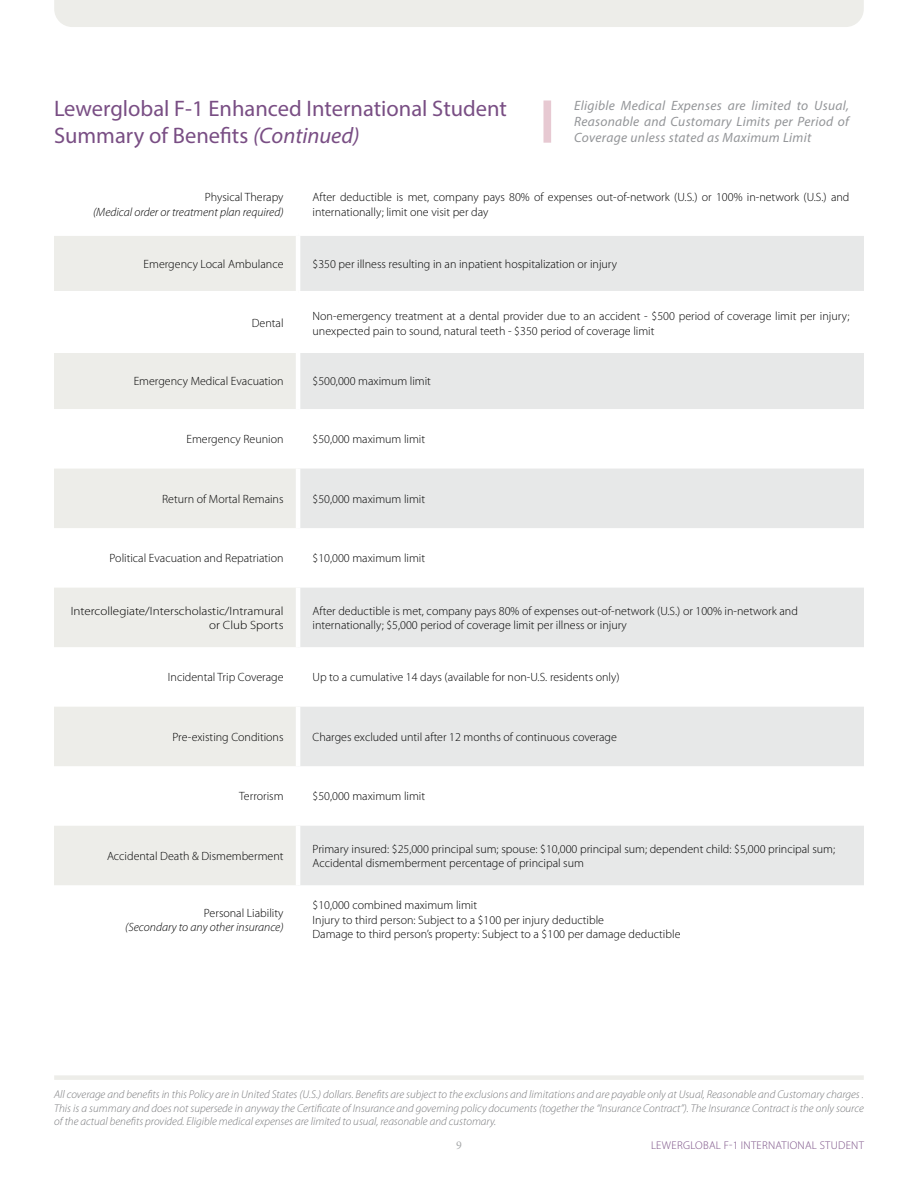
<style>
.page{position:relative;width:918px;height:1188px;background:#fff}
.page>*{position:absolute;margin:0;border:0;box-sizing:border-box;transform-origin:0 0}
.t1{font:22.5px/27px "Myriad Pro";color:#794e84}
.t2{font:italic 13.5px/16.2px "Myriad Pro";letter-spacing:.02em;color:#939598;text-align:justify}
.t3{font:300 12px/14.4px "Myriad Pro";color:#000}
.t4{font:italic 300 12px "Myriad Pro";color:#000}
.t5{font:300 12px/14.4px "Myriad Pro";color:#000;text-align:right;scale:1.09 1}
.t6{font:12px "Minion Pro";color:#a9abac}
.t7{font:italic 300 11.25px/13.5px "Myriad Pro";color:#77787b;text-align:justify}
.t8{font:300 11.25px "Myriad Pro";letter-spacing:.025em;color:#794e84}
.s1{font-style:italic}
</style>
<div class="page">
<svg style="left:54px;top:236px;width:242px;height:649px;fill:#edede9"></svg>
<svg style="left:300px;top:236px;width:564px;height:649px;fill:#e7e8e8"></svg>
<div style="left:54px;top:293px;width:244px;height:60px;background:#fff"></div>
<div style="left:298px;top:293px;width:566px;height:60px;background:#fff"></div>
<hr style="left:54px;top:291px;width:244px;height:4px;background:#fff">
<hr style="left:298px;top:291px;width:566px;height:4px;background:#fff">
<div style="left:543px;top:100px;width:8px;height:43px;background:#e7c9d2"></div>
<div style="left:54px;top:0;width:810px;height:27px;background:#edede9"></div>
<div style="left:54px;top:1075px;width:810px;height:5px;background:#edede9"></div>
<h1 class="t1" style="left:54px;top:94px;width:454px">Lewerglobal F-1 Enhanced International Student<br>Summary of Benefits <span class="s1">(Continued)</span></h1>
<p class="t2" style="left:574px;top:97px;width:276px">Eligible Medical Expenses are limited to Usual, Reasonable and Customary Limits per Period of Coverage unless stated as Maximum Limit</p>
<p class="t3" style="left:205px;top:190px;width:80px">Physical Therapy</p>
<p class="t4" style="left:93px;top:205px;width:192px">(Medical order or treatment plan required)</p>
<p class="t3" style="left:313px;top:190px;width:538px">After deductible is met, company pays 80% of expenses out-of-network (U.S.) or 100% in-network (U.S.) and internationally; limit one visit per day</p>
<p class="t3" style="left:144px;top:257px;width:141px">Emergency Local Ambulance</p>
<p class="t3" style="left:313px;top:257px;width:306px">$350 per illness resulting in an inpatient hospitalization or injury</p>
<p class="t3" style="left:252px;top:316px;width:33px">Dental</p>
<p class="t3" style="left:313px;top:309px;width:538px">Non-emergency treatment at a dental provider due to an accident - $500 period of coverage limit per injury; unexpected pain to sound, natural teeth - $350 period of coverage limit</p>
<p class="t3" style="left:134px;top:374px;width:151px">Emergency Medical Evacuation</p>
<p class="t3" style="left:313px;top:374px;width:120px">$500,000 maximum limit</p>
<p class="t3" style="left:187px;top:432px;width:99px">Emergency Reunion</p>
<p class="t3" style="left:313px;top:432px;width:114px">$50,000 maximum limit</p>
<p class="t3" style="left:162px;top:492px;width:123px">Return of Mortal Remains</p>
<p class="t3" style="left:313px;top:492px;width:114px">$50,000 maximum limit</p>
<p class="t3" style="left:110px;top:551px;width:175px">Political Evacuation and Repatriation</p>
<p class="t3" style="left:313px;top:551px;width:114px">$10,000 maximum limit</p>
<p class="t5" style="left:71px;top:604px;width:197px">Intercollegiate/Interscholastic/Intramural or Club Sports</p>
<p class="t3" style="left:313px;top:604px;width:487px">After deductible is met, company pays 80% of expenses out-of-network (U.S.) or 100% in-network and internationally; $5,000 period of coverage limit per illness or injury</p>
<p class="t3" style="left:168px;top:670px;width:117px">Incidental Trip Coverage</p>
<p class="t3" style="left:313px;top:670px;width:309px">Up to a cumulative 14 days (available for non-U.S. residents only)</p>
<p class="t3" style="left:173px;top:730px;width:113px">Pre-existing Conditions</p>
<p class="t3" style="left:313px;top:730px;width:306px">Charges excluded until after 12 months of continuous coverage</p>
<p class="t3" style="left:239px;top:789px;width:46px">Terrorism</p>
<p class="t3" style="left:313px;top:789px;width:114px">$50,000 maximum limit</p>
<p class="t3" style="left:107px;top:849px;width:178px">Accidental Death &amp; Dismemberment</p>
<p class="t3" style="left:313px;top:842px;width:524px">Primary insured: $25,000 principal sum; spouse: $10,000 principal sum; dependent child: $5,000 principal sum;<br>Accidental dismemberment percentage of principal sum</p>
<p class="t3" style="left:204px;top:906px;width:81px">Personal Liability</p>
<p class="t4" style="left:125px;top:921px;width:160px">(Secondary to any other insurance)</p>
<p class="t3" style="left:313px;top:898px;width:369px">$10,000 combined maximum limit<br>Injury to third person: Subject to a $100 per injury deductible<br>Damage to third person’s property: Subject to a $100 per damage deductible</p>
<p class="t7" style="left:54px;top:1088px;width:811px">All coverage and benefits in this Policy are in United States (U.S.) dollars. Benefits are subject to the exclusions and limitations and are payable only at Usual, Reasonable and Customary charges .<br>This is a summary and does not supersede in anyway the Certificate of Insurance and governing policy documents (together the “Insurance Contract”). The Insurance Contract is the only source of the actual benefits provided. Eligible medical expenses are limited to usual, reasonable and customary.</p>
<p class="t6" style="left:456px;top:1137px;width:7px">9</p>
<p class="t8" style="left:651px;top:1139px;width:214px">LEWERGLOBAL F-1 INTERNATIONAL STUDENT</p>
</div>
